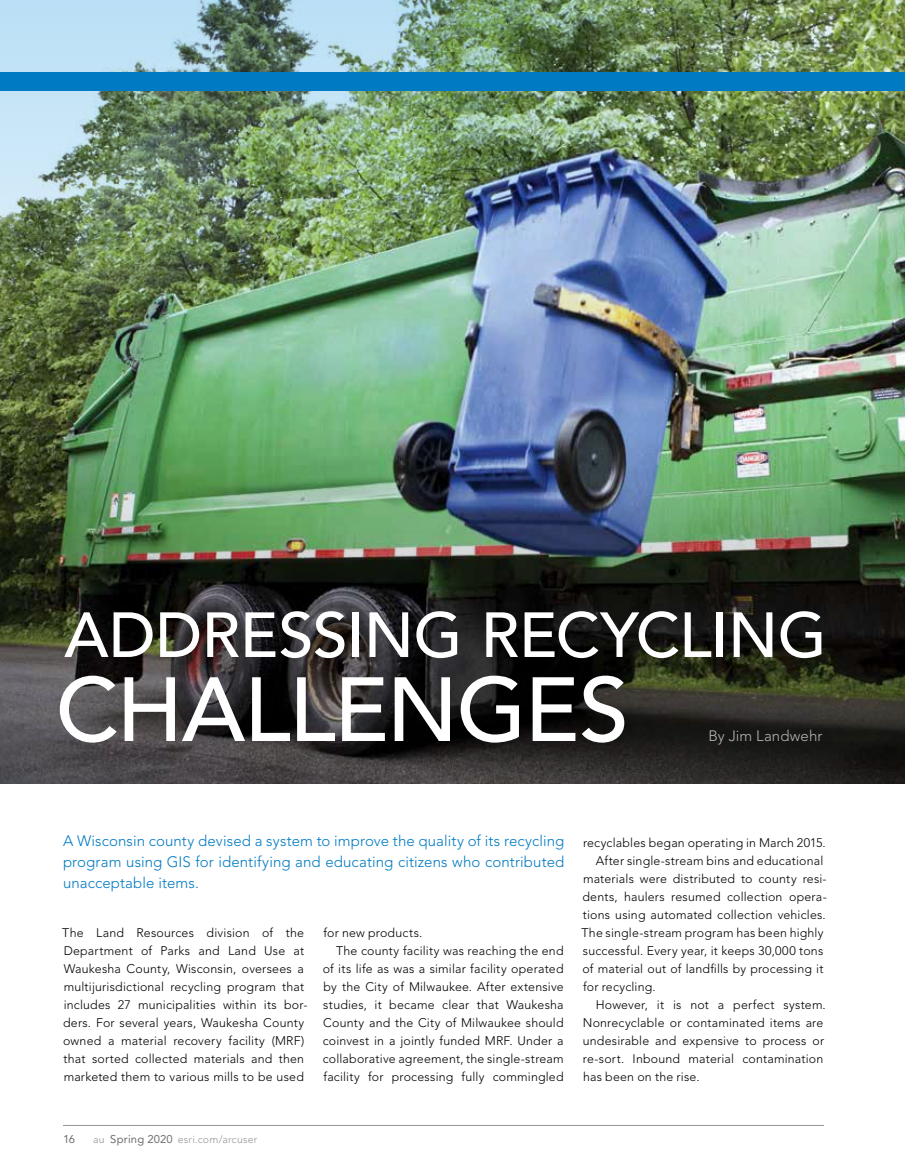
<style>
.page{position:relative;width:905px;height:1175px;background:#fff}
.page>*{position:absolute;margin:0;border:0;box-sizing:border-box;transform-origin:0 0}
.t1{font:500 90px "Avenir LT Std";letter-spacing:-.02em;color:#fff}
.t2{font:500 63px "Avenir LT Std";letter-spacing:-.01em;color:#fff}
.t3{font:300 15px/21px "Avenir LT Std";letter-spacing:.01em;color:#007ac2;text-align:justify}
.t4{font:300 15px "Avenir LT Std";letter-spacing:.005em;color:#b1b4b6}
.t5{font:300 12.3px/18px "Avenir LT Std";letter-spacing:.015em;color:#000}
.t6{font:11.25px "Avenir LT Std";color:#6d6e71}
.t7{font:300 10.5px "Avenir LT Std";letter-spacing:.025em;color:#939598}
.s1{font-weight:400;font-size:11.25px;color:#6d6e71}
</style>
<div class="page">
<img style="left:0;top:0;width:904px;height:433px">
<img style="left:0;top:433px;width:904px;height:350px">
<hr style="left:63px;top:1125px;width:761px;height:1px;background:#939598">
<div style="left:0;top:72px;width:904px;height:18px;background:#007ac2"></div>
<h2 class="t2" style="left:64px;top:598px;width:764px">ADDRESSING RECYCLING</h2>
<h1 class="t1" style="left:56px;top:658px;width:575px">CHALLENGES</h1>
<p class="t4" style="left:708px;top:727px;width:115px">By Jim Landwehr</p>
<p class="t3" style="left:63px;top:830px;width:503px">A Wisconsin county devised a system to improve the quality of its recycling program using GIS for identifying and educating citizens who contributed unacceptable items.</p>
<p class="t5" style="left:62px;top:923px;width:247px">The Land Resources division of the Department of Parks and Land Use at Waukesha County, Wisconsin, oversees a multijurisdictional recycling program that includes 27 municipalities within its bor&shy;ders. For several years, Waukesha County owned a material recovery facility (MRF) that sorted collected materials and then marketed them to various mills to be used</p>
<p class="t5" style="left:323px;top:923px;width:100px">for new products.</p>
<p class="t5" style="left:336px;top:941px;width:229px">The county facility was reaching the end</p>
<p class="t5" style="left:323px;top:959px;width:242px">of its life as was a similar facility operated</p>
<p class="t5" style="left:323px;top:977px;width:241px">by the City of Milwaukee. After extensive</p>
<p class="t5" style="left:323px;top:995px;width:242px">studies, it became clear that Waukesha</p>
<p class="t5" style="left:323px;top:1013px;width:242px">County and the City of Milwaukee should</p>
<p class="t5" style="left:323px;top:1031px;width:242px">coinvest in a jointly funded MRF. Under a</p>
<p class="t5" style="left:323px;top:1049px;width:242px">collaborative agreement, the single-stream</p>
<p class="t5" style="left:323px;top:1067px;width:242px">facility for processing fully commingled</p>
<p class="t5" style="left:583px;top:833px;width:244px">recyclables began operating in March 2015.</p>
<p class="t5" style="left:596px;top:851px;width:229px">After single-stream bins and educational</p>
<p class="t5" style="left:583px;top:869px;width:245px">materials were distributed to county resi-</p>
<p class="t5" style="left:582px;top:887px;width:246px">dents, haulers resumed collection opera-</p>
<p class="t5" style="left:583px;top:905px;width:244px">tions using automated collection vehicles.</p>
<p class="t5" style="left:581px;top:923px;width:243px">The single-stream program has been highly</p>
<p class="t5" style="left:583px;top:941px;width:242px">successful. Every year, it keeps 30,000 tons</p>
<p class="t5" style="left:582px;top:959px;width:243px">of material out of landfills by processing it</p>
<p class="t5" style="left:583px;top:977px;width:74px">for recycling.</p>
<p class="t5" style="left:596px;top:995px;width:231px">However, it is not a perfect system.</p>
<p class="t5" style="left:583px;top:1013px;width:242px">Nonrecyclable or contaminated items are</p>
<p class="t5" style="left:582px;top:1031px;width:243px">undesirable and expensive to process or</p>
<p class="t5" style="left:583px;top:1049px;width:242px">re-sort. Inbound material contamination</p>
<p class="t5" style="left:583px;top:1067px;width:118px">has been on the rise.</p>
<p class="t6" style="left:63px;top:1133px;width:14px">16</p>
<p class="t7" style="left:93px;top:1133px;width:166px">au <span class="s1">Spring 2020</span> esri.com/arcuser</p>
</div>
